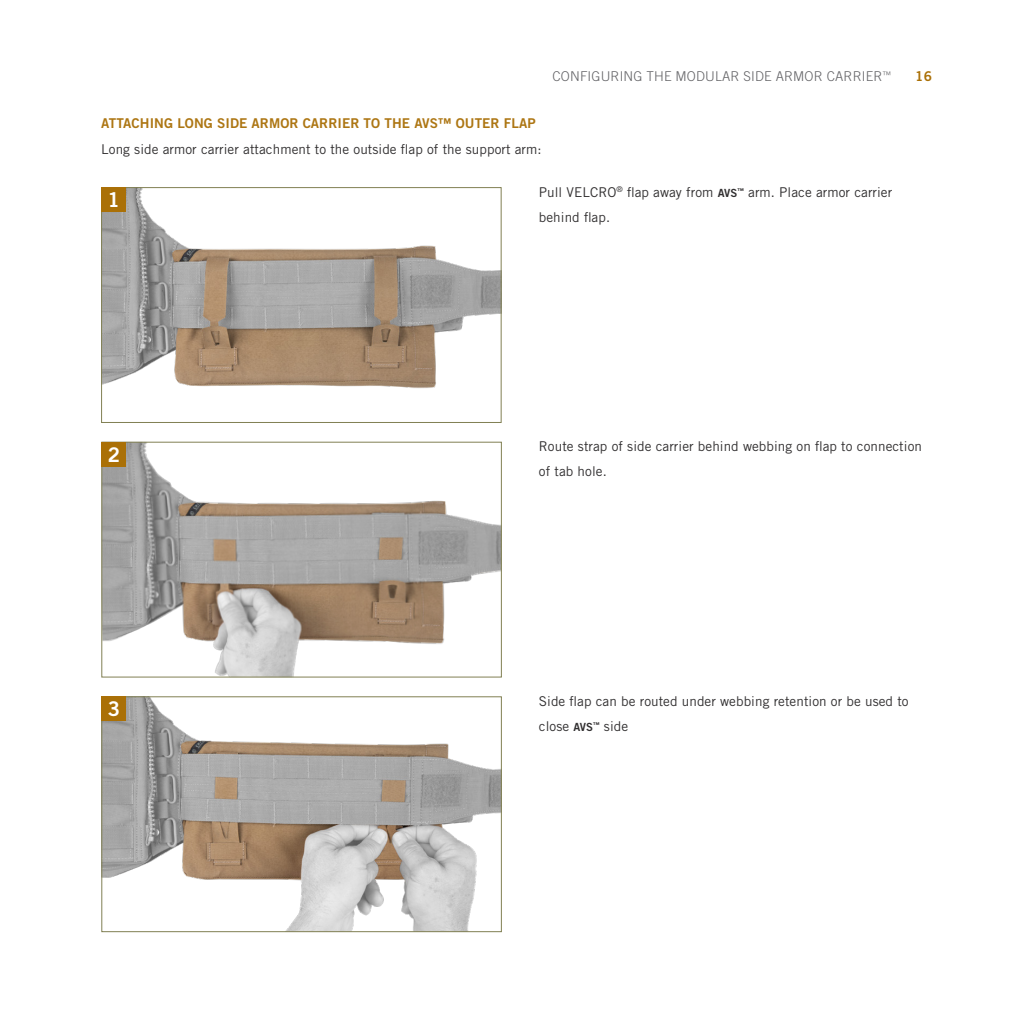
<style>
.page{position:relative;width:1013px;height:1013px;background:#fff}
.page>*{position:absolute;margin:0;border:0;box-sizing:border-box;transform-origin:0 0}
.Section_Title{font:20.25px "Trade Gothic LT Std Bd 2";color:#fff}
.Section_Title-2{font:13.5px/24.8px "Trade Gothic LT Std";letter-spacing:.005em;color:#312f30}
.Section_Title-3{font:13.5px "Trade Gothic LT Std Bd 2";letter-spacing:.005em;color:#ad7613}
.t1{font:300 13.5px "Trade Gothic LT Std";letter-spacing:.01em;color:#636366}
.t2{font:13.5px "Trade Gothic LT Std Bd 2";color:#aa7007}
.s1{font-family:"Trade Gothic LT Std Bd 2";font-size:11.25px}
</style>
<div class="page">
<img style="left:103px;top:189px;width:396px;height:199px">
<div style="left:101px;top:187px;width:400px;height:236px;border:1px solid #818053"></div>
<div style="left:101px;top:187px;width:25px;height:25px;background:#aa7007"></div>
<img style="left:103px;top:698px;width:396px;height:232px">
<div style="left:101px;top:696px;width:400px;height:236px;border:1px solid #818053"></div>
<div style="left:101px;top:696px;width:25px;height:25px;background:#aa7007"></div>
<img style="left:103px;top:444px;width:396px;height:231px">
<div style="left:101px;top:442px;width:400px;height:235px;border:1px solid #818053"></div>
<div style="left:101px;top:442px;width:25px;height:24px;background:#aa7007"></div>
<p class="Section_Title-3" style="left:101px;top:115px;width:436px">ATTACHING LONG SIDE ARMOR CARRIER TO THE AVS™ OUTER FLAP</p>
<p class="t1" style="left:552px;top:68px;width:340px">CONFIGURING THE MODULAR SIDE ARMOR CARRIER<sup>™</sup></p>
<p class="t2" style="left:915px;top:68px;width:18px">16</p>
<p class="Section_Title-2" style="left:101px;top:137px;width:442px">Long side armor carrier attachment to the outside flap of the support arm:</p>
<p class="Section_Title-2" style="left:539px;top:180px;width:355px">Pull VELCRO<sup>®</sup> flap away from <span class="s1">AVS</span><sup>™</sup> arm. Place armor carrier behind flap.</p>
<p class="Section_Title" style="left:107px;top:187px;width:14px">1</p>
<p class="Section_Title" style="left:108px;top:442px;width:14px">2</p>
<p class="Section_Title" style="left:108px;top:696px;width:14px">3</p>
<p class="Section_Title-2" style="left:539px;top:434px;width:384px">Route strap of side carrier behind webbing on flap to connection of tab hole.</p>
<p class="Section_Title-2" style="left:539px;top:688px;width:371px">Side flap can be routed under webbing retention or be used to close <span class="s1">AVS</span><sup>™</sup> side</p>
</div>
